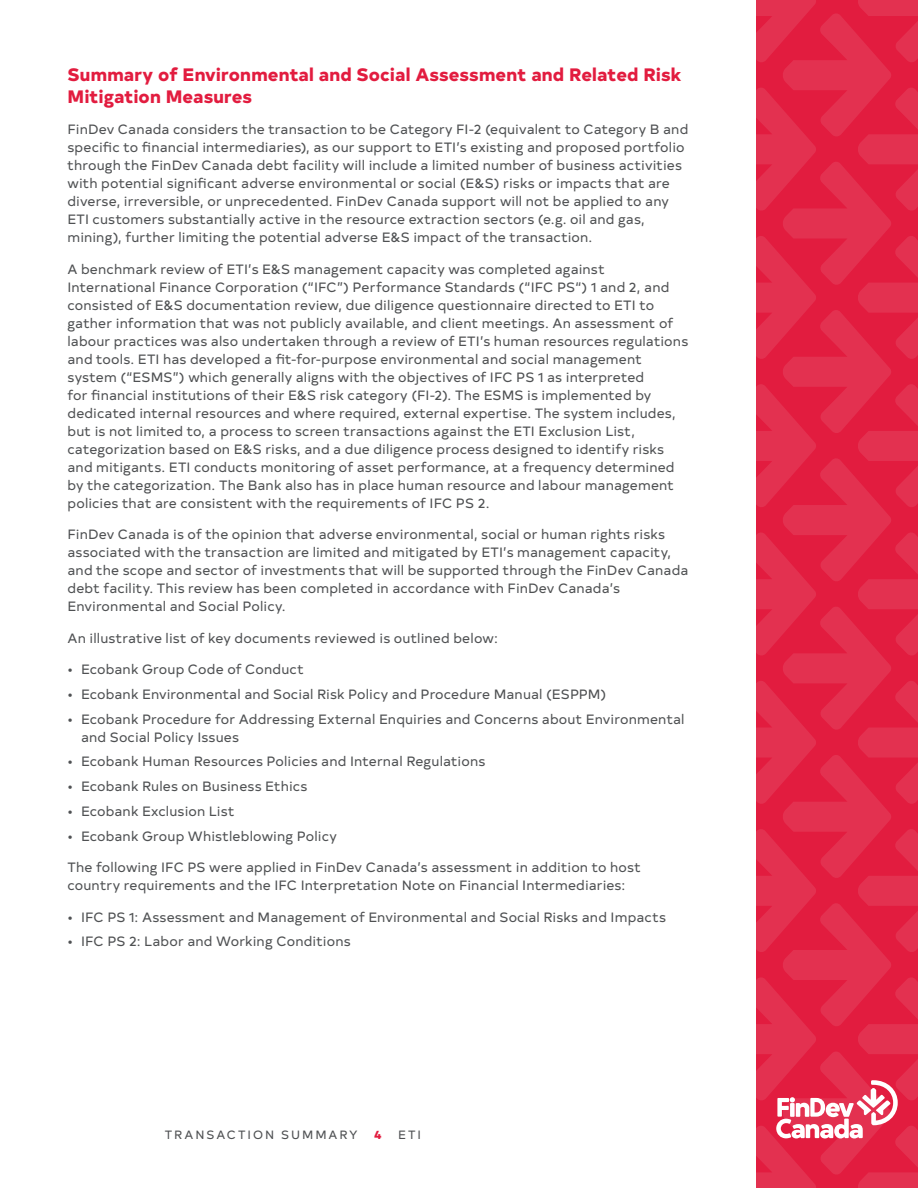
<style>
.page{position:relative;width:918px;height:1188px;background:#fff}
.page>*{position:absolute;margin:0;border:0;box-sizing:border-box;transform-origin:0 0}
.t1{font:800 18px/21.6px "Typold";letter-spacing:.005em;color:#e21c3f}
.Body_copy{font:13.5px/18px "Typold";letter-spacing:.01em;color:#4f5153}
.t2{font:12px "Typold";letter-spacing:.16em;color:#4f5153}
.t3{font:800 12px "Typold";color:#e21c3f}
</style>
<div class="page">
<svg style="left:756px;top:0;width:162px;height:1188px;background:#e2294a"></svg>
<h2 class="t1" style="left:68px;top:62px;width:615px">Summary of Environmental and Social Assessment and Related Risk<br>Mitigation Measures</h2>
<p class="Body_copy" style="left:68px;top:119px;width:622px">FinDev Canada considers the transaction to be Category FI‑2 (equivalent to Category B and specific to financial intermediaries), as our support to ETI’s existing and proposed portfolio through the FinDev Canada debt facility will include a limited number of business activities with potential significant adverse environmental or social (E&amp;S) risks or impacts that are diverse, irreversible, or unprecedented. FinDev Canada support will not be applied to any ETI customers substantially active in the resource extraction sectors (e.g. oil and gas, mining), further limiting the potential adverse E&amp;S impact of the transaction.</p>
<p class="Body_copy" style="left:68px;top:259px;width:622px">A benchmark review of ETI’s E&amp;S management capacity was completed against International Finance Corporation (“IFC”) Performance Standards (“IFC PS“) 1 and 2, and consisted of E&amp;S documentation review, due diligence questionnaire directed to ETI to gather information that was not publicly available, and client meetings. An assessment of labour practices was also undertaken through a review of ETI’s human resources regulations and tools. ETI has developed a fit‑for‑purpose environmental and social management system (“ESMS”) which generally aligns with the objectives of IFC PS 1 as interpreted<br>for financial institutions of their E&amp;S risk category (FI‑2). The ESMS is implemented by dedicated internal resources and where required, external expertise. The system includes, but is not limited to, a process to screen transactions against the ETI Exclusion List, categorization based on E&amp;S risks, and a due diligence process designed to identify risks and mitigants. ETI conducts monitoring of asset performance, at a frequency determined by the categorization. The Bank also has in place human resource and labour management policies that are consistent with the requirements of IFC PS 2.</p>
<p class="Body_copy" style="left:68px;top:524px;width:622px">FinDev Canada is of the opinion that adverse environmental, social or human rights risks associated with the transaction are limited and mitigated by ETI’s management capacity, and the scope and sector of investments that will be supported through the FinDev Canada debt facility. This review has been completed in accordance with FinDev Canada’s Environmental and Social Policy.</p>
<p class="Body_copy" style="left:68px;top:628px;width:432px">An illustrative list of key documents reviewed is outlined below:</p>
<p class="Body_copy" style="left:68px;top:659px;width:238px">• Ecobank Group Code of Conduct</p>
<p class="Body_copy" style="left:68px;top:684px;width:540px">• Ecobank Environmental and Social Risk Policy and Procedure Manual (ESPPM)</p>
<p class="Body_copy" style="left:81px;top:709px;width:605px;text-indent:-14px">• Ecobank Procedure for Addressing External Enquiries and Concerns about Environmental and Social Policy Issues</p>
<p class="Body_copy" style="left:68px;top:752px;width:419px">• Ecobank Human Resources Policies and Internal Regulations</p>
<p class="Body_copy" style="left:68px;top:776px;width:242px">• Ecobank Rules on Business Ethics</p>
<p class="Body_copy" style="left:68px;top:801px;width:169px">• Ecobank Exclusion List</p>
<p class="Body_copy" style="left:68px;top:826px;width:271px">• Ecobank Group Whistleblowing Policy</p>
<p class="Body_copy" style="left:68px;top:857px;width:575px">The following IFC PS were applied in FinDev Canada’s assessment in addition to host country requirements and the IFC Interpretation Note on Financial Intermediaries:</p>
<p class="Body_copy" style="left:68px;top:907px;width:600px">• IFC PS 1: Assessment and Management of Environmental and Social Risks and Impacts</p>
<p class="Body_copy" style="left:68px;top:932px;width:285px">• IFC PS 2: Labor and Working Conditions</p>
<p class="t2" style="left:165px;top:1125px;width:194px">TRANSACTION SUMMARY</p>
<p class="t3" style="left:374px;top:1124px;width:9px">4</p>
<p class="t2" style="left:398px;top:1125px;width:24px">ETI</p>
</div>
